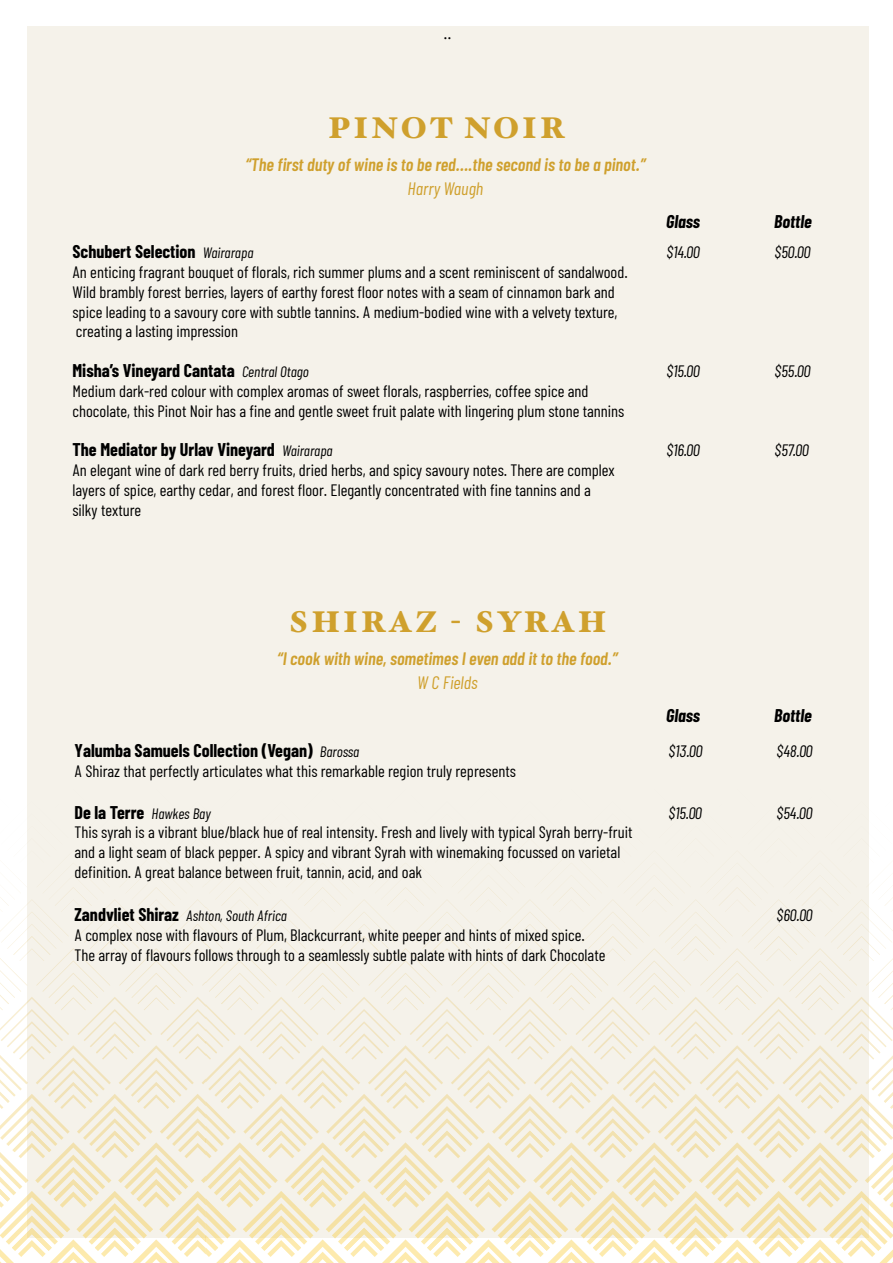
<style>
.page{position:relative;width:893px;height:1263px;background:#fff}
.page>*{position:absolute;margin:0;border:0;box-sizing:border-box;transform-origin:0 0}
.t1{font:900 30px "Hoefler Text";letter-spacing:.1em;color:#cfa02d}
.t2{font:700 18px "Barlow Condensed";color:#000}
.t3{font:italic 600 18px "Barlow Condensed";color:#cfa02d}
.t4{font:italic 700 18px "Barlow Condensed";color:#000}
.t5{font:italic 18px "Barlow Condensed";color:#cfa02d}
.t6{font:18px "Minion Pro";color:#000}
.t7{font:16.5px/19.8px "Barlow Condensed";color:#000}
.t8{font:italic 16.5px "Barlow Condensed";color:#000}
.t9{font:italic 15px "Barlow Condensed";color:#000}
.s1{font-weight:400;font-style:italic;font-size:15px}
.s2{font-weight:700;font-style:normal;font-size:18px}
</style>
<div class="page">
<div style="left:27px;top:26px;width:841px;height:1212px;background:#f5f2ea"></div>
<svg style="left:0;top:749px;width:893px;height:514px"></svg>
<p class="t6" style="left:443px;top:21px;width:10px">..</p>
<h1 class="t1" style="left:328px;top:110px;width:238px">PINOT NOIR</h1>
<p class="t3" style="left:245px;top:153px;width:402px">“The first duty of wine is to be red….the second is to be a pinot.”</p>
<p class="t5" style="left:408px;top:177px;width:77px">Harry Waugh</p>
<p class="t4" style="left:666px;top:210px;width:35px">Glass</p>
<p class="t4" style="left:774px;top:210px;width:39px">Bottle</p>
<p class="t2" style="left:72px;top:240px;width:182px">Schubert Selection <span class="s1">Wairarapa</span></p>
<p class="t8" style="left:666px;top:242px;width:35px">$14.00</p>
<p class="t8" style="left:774px;top:242px;width:37px">$50.00</p>
<p class="t7" style="left:72px;top:262px;width:557px">An enticing fragrant bouquet of florals, rich summer plums and a scent reminiscent of sandalwood.<br>Wild brambly forest berries, layers of earthy forest floor notes with a seam of cinnamon bark and spice leading to a savoury core with subtle tannins. A medium-bodied wine with a velvety texture, creating a lasting impression</p>
<p class="t2" style="left:72px;top:359px;width:238px">Misha’s Vineyard Cantata <span class="s1">Central Otago</span></p>
<p class="t8" style="left:666px;top:361px;width:35px">$15.00</p>
<p class="t8" style="left:774px;top:361px;width:37px">$55.00</p>
<p class="t7" style="left:72px;top:380px;width:553px">Medium dark-red colour with complex aromas of sweet florals, raspberries, coffee spice and chocolate, this Pinot Noir has a fine and gentle sweet fruit palate with lingering plum stone tannins</p>
<p class="t2" style="left:72px;top:438px;width:262px">The Mediator by Urlav Vineyard <span class="s1">Wairarapa</span></p>
<p class="t8" style="left:666px;top:440px;width:35px">$16.00</p>
<p class="t8" style="left:774px;top:440px;width:36px">$57.00</p>
<p class="t7" style="left:72px;top:460px;width:544px">An elegant wine of dark red berry fruits, dried herbs, and spicy savoury notes. There are complex layers of spice, earthy cedar, and forest floor. Elegantly concentrated with fine tannins and a silky texture</p>
<h1 class="t1" style="left:288px;top:604px;width:320px">SHIRAZ - SYRAH</h1>
<p class="t3" style="left:277px;top:647px;width:342px">“I cook with wine, sometimes I even add it to the food.”</p>
<p class="t5" style="left:417px;top:671px;width:62px">W C Fields</p>
<p class="t4" style="left:666px;top:704px;width:35px">Glass</p>
<p class="t4" style="left:774px;top:704px;width:39px">Bottle</p>
<p class="t2" style="left:75px;top:740px;width:286px">Yalumba Samuels Collection (Vegan) <span class="s1">Barossa</span></p>
<p class="t8" style="left:669px;top:741px;width:35px">$13.00</p>
<p class="t8" style="left:777px;top:741px;width:37px">$48.00</p>
<p class="t7" style="left:75px;top:761px;width:443px">A Shiraz that perfectly articulates what this remarkable region truly represents</p>
<p class="t2" style="left:75px;top:801px;width:138px">De la Terre <span class="s1">Hawkes Bay</span></p>
<p class="t8" style="left:669px;top:802px;width:35px">$15.00</p>
<p class="t8" style="left:777px;top:802px;width:37px">$54.00</p>
<p class="t7" style="left:75px;top:822px;width:559px">This syrah is a vibrant blue/black hue of real intensity. Fresh and lively with typical Syrah berry-fruit and a light seam of black pepper. A spicy and vibrant Syrah with winemaking focussed on varietal definition. A great balance between fruit, tannin, acid, and oak</p>
<p class="t9" style="left:75px;top:906px;width:214px"><span class="s2">Zandvliet Shiraz</span> Ashton, South Africa</p>
<p class="t8" style="left:777px;top:905px;width:37px">$60.00</p>
<p class="t7" style="left:75px;top:925px;width:532px">A complex nose with flavours of Plum, Blackcurrant, white peeper and hints of mixed spice.<br>The array of flavours follows through to a seamlessly subtle palate with hints of dark Chocolate</p>
</div>
